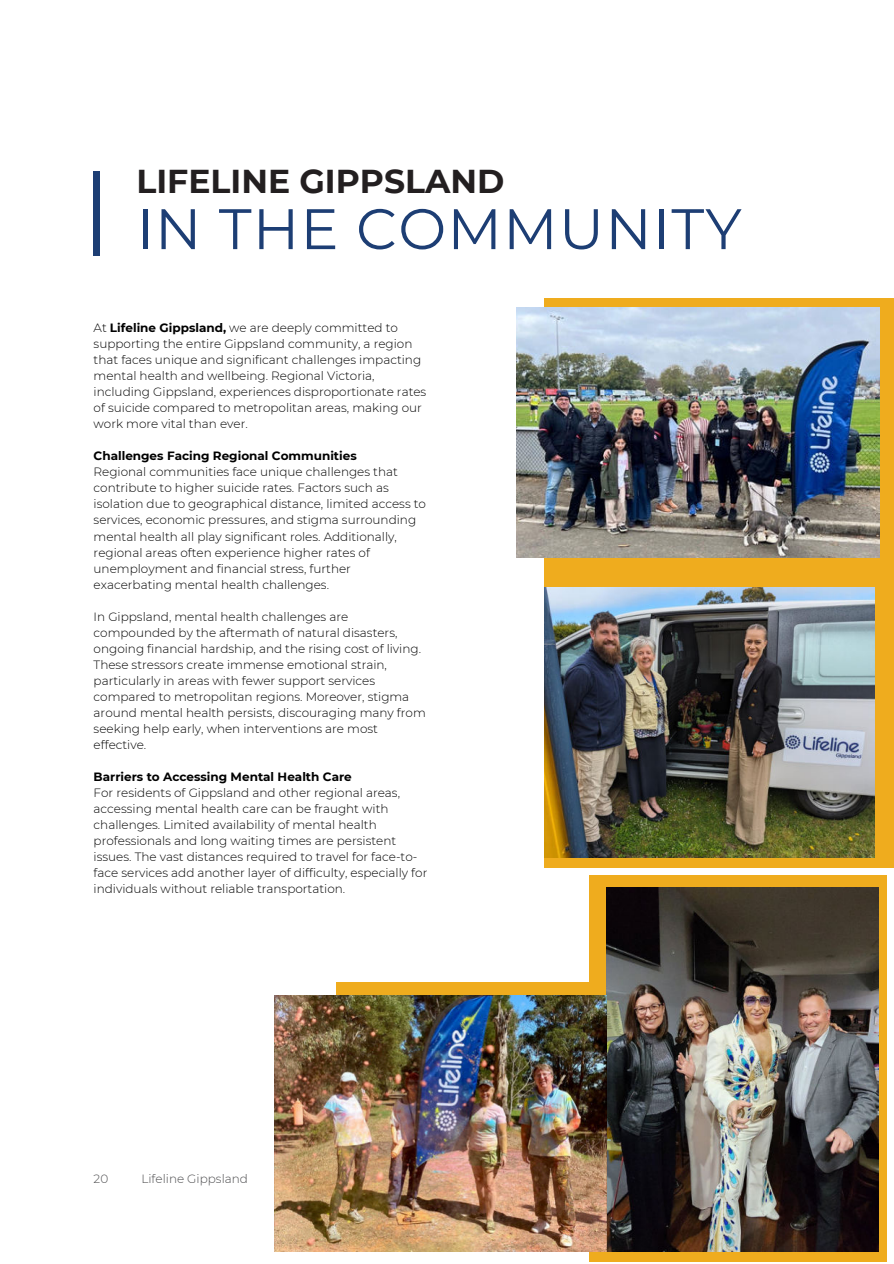
<style>
.page{position:relative;width:894px;height:1264px;background:#fff}
.page>*{position:absolute;margin:0;border:0;box-sizing:border-box;transform-origin:0 0}
.t1{font:57px "Montserrat";letter-spacing:.02em;color:#1d3e74}
.t2{font:700 33px "Montserrat";color:#231f20}
.t3{font:300 12px/16px "Montserrat";color:#000}
.t4{font:700 12px "Montserrat";color:#000}
.t5{font:300 12px "Montserrat";color:#4c4c4e}
.s1{font-weight:700}
</style>
<div class="page">
<div style="left:94px;top:171px;width:6px;height:84px;background:#1d3e74"></div>
<div style="left:589px;top:875px;width:296px;height:386px;background:#efac1e"></div>
<div style="left:336px;top:982px;width:300px;height:237px;background:#efac1e"></div>
<img style="left:606px;top:887px;width:272px;height:364px">
<img style="left:275px;top:995px;width:331px;height:256px">
<div style="left:544px;top:298px;width:349px;height:569px;background:#efac1e"></div>
<img style="left:516px;top:307px;width:362px;height:250px">
<img style="left:544px;top:587px;width:330px;height:270px">
<h2 class="t2" style="left:136px;top:157px;width:369px">LIFELINE GIPPSLAND</h2>
<h1 class="t1" style="left:136px;top:190px;width:606px">IN THE COMMUNITY</h1>
<p class="t3" style="left:94px;top:320px;width:334px">At <span class="s1">Lifeline Gippsland,</span> we are deeply committed to supporting the entire Gippsland community, a region that faces unique and significant challenges impacting mental health and wellbeing. Regional Victoria, including Gippsland, experiences disproportionate rates of suicide compared to metropolitan areas, making our work more vital than ever.</p>
<p class="t4" style="left:94px;top:447px;width:264px">Challenges Facing Regional Communities</p>
<p class="t3" style="left:94px;top:464px;width:334px">Regional communities face unique challenges that contribute to higher suicide rates. Factors such as isolation due to geographical distance, limited access to services, economic pressures, and stigma surrounding mental health all play significant roles. Additionally, regional areas often experience higher rates of unemployment and financial stress, further exacerbating mental health challenges.</p>
<p class="t3" style="left:94px;top:608px;width:333px">In Gippsland, mental health challenges are compounded by the aftermath of natural disasters, ongoing financial hardship, and the rising cost of living.<br>These stressors create immense emotional strain, particularly in areas with fewer support services compared to metropolitan regions. Moreover, stigma around mental health persists, discouraging many from seeking help early, when interventions are most effective.</p>
<p class="t4" style="left:94px;top:767px;width:260px">Barriers to Accessing Mental Health Care</p>
<p class="t3" style="left:94px;top:784px;width:335px">For residents of Gippsland and other regional areas, accessing mental health care can be fraught with challenges. Limited availability of mental health professionals and long waiting times are persistent issues. The vast distances required to travel for face-to&shy;face services add another layer of difficulty, especially for individuals without reliable transportation.</p>
<p class="t5" style="left:94px;top:1170px;width:16px">20</p>
<p class="t5" style="left:141px;top:1170px;width:108px">Lifeline Gippsland</p>
</div>
